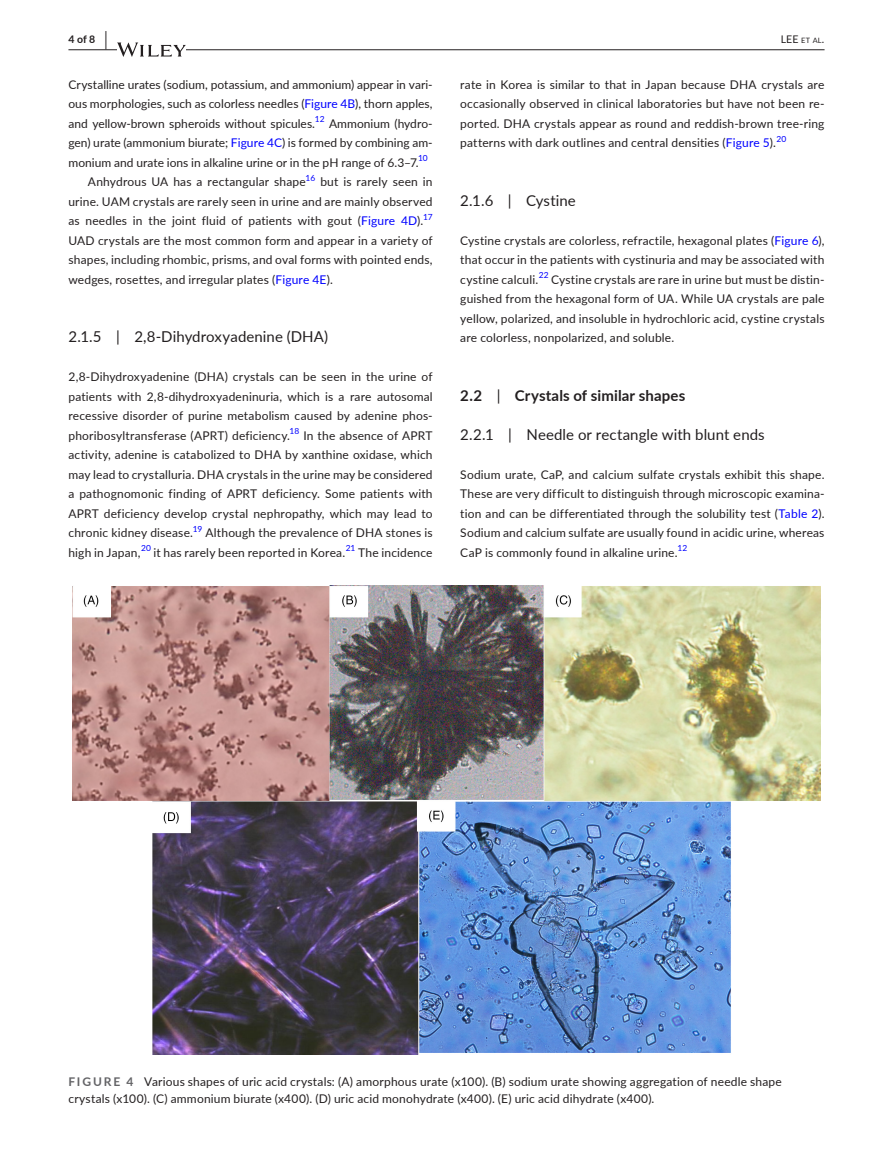
<style>
.page{position:relative;width:893px;height:1174px;background:#fff}
.page>*{position:absolute;margin:0;border:0;box-sizing:border-box;transform-origin:0 0}
.t1{font:15px "Lato";letter-spacing:.005em;color:#231f20}
.t2{font:700 15px "Lato";letter-spacing:.01em;color:#231f20}
.t3{font:12px/19.5px "Lato";letter-spacing:.015em;color:#231f20;text-align:justify}
.t4{font:10.5px "Lato";color:#231f20}
.t5{font:700 10.5px "Lato";color:#231f20}
.t6{font:8.4px "Lato";color:#00f}
.s1{font-size:19.5px}
.s2{font-size:7.35px}
.s3{color:#00f}
.s4{font-weight:400}
.s5{font-weight:700;color:#636366}
</style>
<div class="page">
<hr style="left:68px;top:49px;width:756px;height:1px;background:#231f20">
<svg style="left:117px;top:42px;width:69px;height:15px"></svg>
<img style="left:72px;top:585px;width:749px;height:469px">
<p class="t5" style="left:68px;top:31px;width:40px">4 of 8 <span class="s1">|</span></p>
<p class="t4" style="left:781px;top:31px;width:45px">LEE <span class="s2">et al</span>.</p>
<p class="t3" style="left:68px;top:74px;width:366px">Crystalline urates (sodium, potassium, and ammonium) appear in vari&shy;ous morphologies, such as colorless needles (<span class="s3">Figure 4B</span>), thorn apples, and yellow-brown spheroids without spicules.</p>
<p class="t3" style="left:460px;top:74px;width:366px">rate in Korea is similar to that in Japan because DHA crystals are occasionally observed in clinical laboratories but have not been re&shy;ported. DHA crystals appear as round and reddish-brown tree-ring patterns with dark outlines and central densities (<span class="s3">Figure 5</span>).<sup>20</sup></p>
<p class="t6" style="left:315px;top:113px;width:11px">12</p>
<p class="t3" style="left:68px;top:113px;width:366px;text-indent:261px">Ammonium (hydro&shy;gen) urate (ammonium biurate; <span class="s3">Figure 4C</span>) is formed by combining am&shy;monium and urate ions in alkaline urine or in the pH range of 6.3–7.</p>
<p class="t6" style="left:418px;top:152px;width:11px">10</p>
<p class="t3" style="left:88px;top:171px;width:219px">Anhydrous UA has a rectangular shape</p>
<p class="t6" style="left:306px;top:172px;width:11px">16</p>
<p class="t3" style="left:68px;top:171px;width:366px;text-indent:252px">but is rarely seen in urine. UAM crystals are rarely seen in urine and are mainly observed as needles in the joint fluid of patients with gout (<span class="s3">Figure 4D</span>).</p>
<p class="t6" style="left:423px;top:211px;width:11px">17</p>
<p class="t3" style="left:68px;top:230px;width:366px">UAD crystals are the most common form and appear in a variety of shapes, including rhombic, prisms, and oval forms with pointed ends, wedges, rosettes, and irregular plates (<span class="s3">Figure 4E</span>).</p>
<p class="t1" style="left:68px;top:326px;width:261px">2.1.5 | 2,8-Dihydroxyadenine (DHA)</p>
<p class="t3" style="left:68px;top:366px;width:366px">2,8-Dihydroxyadenine (DHA) crystals can be seen in the urine of patients with 2,8-dihydroxyadeninuria, which is a rare autosomal recessive disorder of purine metabolism caused by adenine phos&shy;phoribosyltransferase (APRT) deficiency.</p>
<p class="t6" style="left:290px;top:425px;width:11px">18</p>
<p class="t3" style="left:68px;top:425px;width:366px;text-indent:235px">In the absence of APRT activity, adenine is catabolized to DHA by xanthine oxidase, which may lead to crystalluria. DHA crystals in the urine may be considered a pathognomonic finding of APRT deficiency. Some patients with APRT deficiency develop crystal nephropathy, which may lead to chronic kidney disease.</p>
<p class="t6" style="left:193px;top:523px;width:11px">19</p>
<p class="t3" style="left:205px;top:522px;width:229px">Although the prevalence of DHA stones is</p>
<p class="t3" style="left:68px;top:542px;width:74px">high in Japan,</p>
<p class="t6" style="left:141px;top:542px;width:11px">20</p>
<p class="t3" style="left:154px;top:542px;width:193px">it has rarely been reported in Korea.</p>
<p class="t6" style="left:346px;top:542px;width:11px">21</p>
<p class="t3" style="left:358px;top:542px;width:76px">The incidence</p>
<p class="t1" style="left:460px;top:189px;width:117px">2.1.6 | Cystine</p>
<p class="t3" style="left:460px;top:230px;width:366px">Cystine crystals are colorless, refractile, hexagonal plates (<span class="s3">Figure 6</span>), that occur in the patients with cystinuria and may be associated with cystine calculi.</p>
<p class="t6" style="left:539px;top:269px;width:11px">22</p>
<p class="t3" style="left:460px;top:269px;width:366px;text-indent:91px">Cystine crystals are rare in urine but must be distin&shy;guished from the hexagonal form of UA. While UA crystals are pale yellow, polarized, and insoluble in hydrochloric acid, cystine crystals are colorless, nonpolarized, and soluble.</p>
<p class="t2" style="left:460px;top:384px;width:227px">2.2 <span class="s4">|</span> Crystals of similar shapes</p>
<p class="t1" style="left:460px;top:423px;width:306px">2.2.1 | Needle or rectangle with blunt ends</p>
<p class="t3" style="left:460px;top:464px;width:366px">Sodium urate, CaP, and calcium sulfate crystals exhibit this shape.<br>These are very difficult to distinguish through microscopic examina&shy;tion and can be differentiated through the solubility test (<span class="s3">Table 2</span>).<br>Sodium and calcium sulfate are usually found in acidic urine, whereas CaP is commonly found in alkaline urine.</p>
<p class="t6" style="left:677px;top:542px;width:11px">12</p>
<p class="t3" style="left:68px;top:1073px;width:715px;line-height:16.5px"><span class="s5">FIGURE 4</span> Various shapes of uric acid crystals: (A) amorphous urate (x100). (B) sodium urate showing aggregation of needle shape crystals (x100). (C) ammonium biurate (x400). (D) uric acid monohydrate (x400). (E) uric acid dihydrate (x400).</p>
</div>
